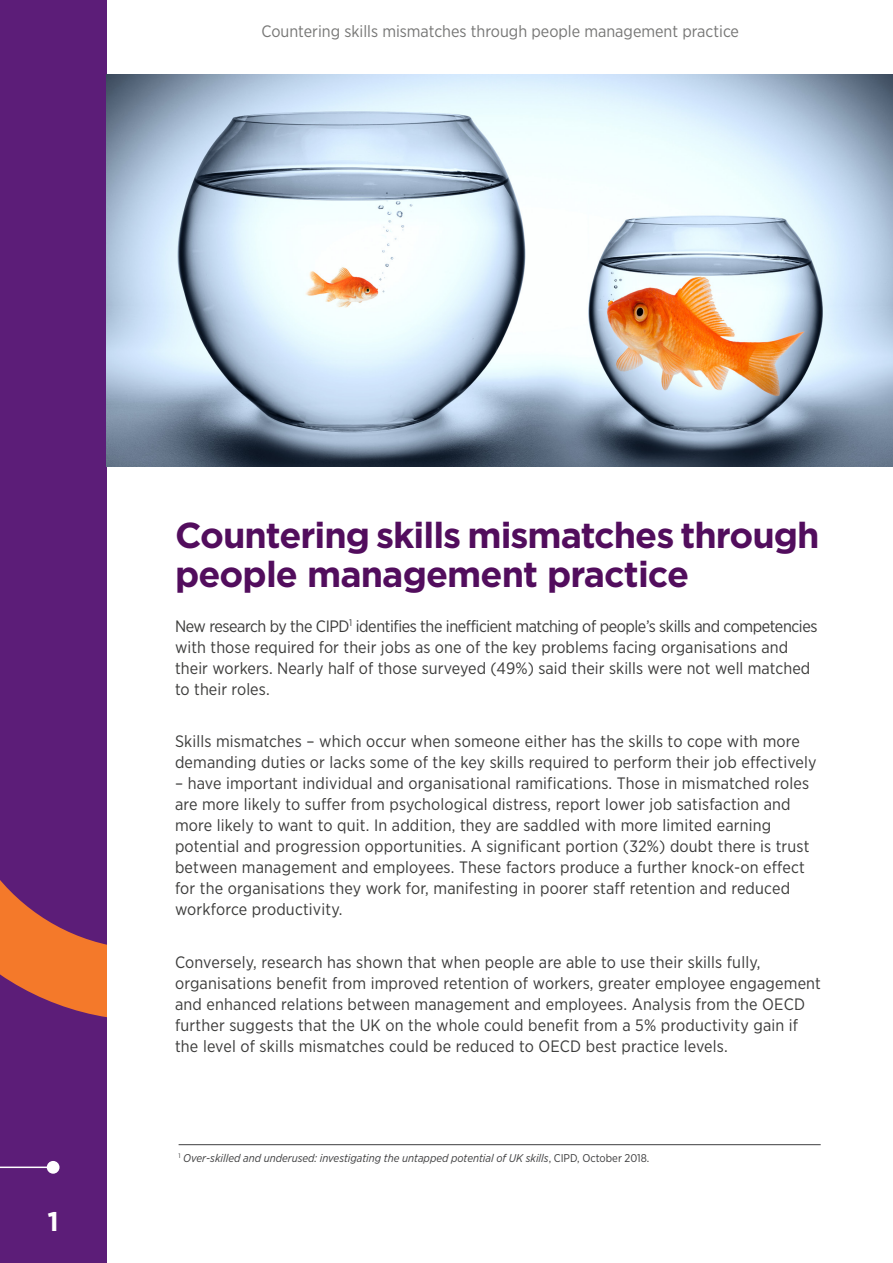
<style>
.page{position:relative;width:893px;height:1263px;background:#fff}
.page>*{position:absolute;margin:0;border:0;box-sizing:border-box;transform-origin:0 0}
.HEAD{font:700 36px/39px "Gotham";letter-spacing:-.03em;color:#520d5d}
.t1{font:700 27px "Gotham";color:#fff}
.B_body{font:16.5px/21px "Gotham Narrow";letter-spacing:.01em;color:#3c3c3b}
.t2{font:16.5px "Gotham Narrow";color:#777776}
.t3{font:italic 11.25px "Gotham Narrow";color:#3e3e3f}
.s1{font-style:normal}
</style>
<div class="page">
<div style="left:0;top:0;width:106px;height:1263px;background:#5c1d78"></div>
<svg style="left:0;top:880px;width:106px;height:137px"></svg>
<hr style="left:0;top:1166px;width:53px;height:2px;background:#fff">
<div style="left:47px;top:1161px;width:13px;height:13px;background:#fff;border-radius:50%"></div>
<img style="left:106px;top:75px;width:787px;height:391px">
<hr style="left:179px;top:1144px;width:642px;height:1px;background:#3e3e3f">
<p class="t2" style="left:261px;top:21px;width:479px">Countering skills mismatches through people management practice</p>
<h2 class="t1" style="left:48px;top:1204px;width:13px">1</h2>
<p class="HEAD" style="left:175px;top:515px;width:646px">Countering skills mismatches through people management practice</p>
<p class="B_body" style="left:175px;top:615px;width:644px">New research by the CIPD<sup>1</sup> identifies the inefficient matching of people’s skills and competencies with those required for their jobs as one of the key problems facing organisations and their workers. Nearly half of those surveyed (49%) said their skills were not well matched to their roles.</p>
<p class="B_body" style="left:175px;top:730px;width:643px">Skills mismatches – which occur when someone either has the skills to cope with more demanding duties or lacks some of the key skills required to perform their job effectively</p>
<p class="B_body" style="left:175px;top:772px;width:636px">– have important individual and organisational ramifications. Those in mismatched roles are more likely to suffer from psychological distress, report lower job satisfaction and more likely to want to quit. In addition, they are saddled with more limited earning potential and progression opportunities. A significant portion (32%) doubt there is trust between management and employees. These factors produce a further knock-on effect for the organisations they work for, manifesting in poorer staff retention and reduced workforce productivity.</p>
<p class="B_body" style="left:175px;top:951px;width:647px">Conversely, research has shown that when people are able to use their skills fully, organisations benefit from improved retention of workers, greater employee engagement and enhanced relations between management and employees. Analysis from the OECD further suggests that the UK on the whole could benefit from a 5% productivity gain if the level of skills mismatches could be reduced to OECD best practice levels.</p>
<p class="t3" style="left:179px;top:1151px;width:472px"><sup>1</sup> Over-skilled and underused: investigating the untapped potential of UK skills<span class="s1">, CIPD, October 2018.</span></p>
</div>
